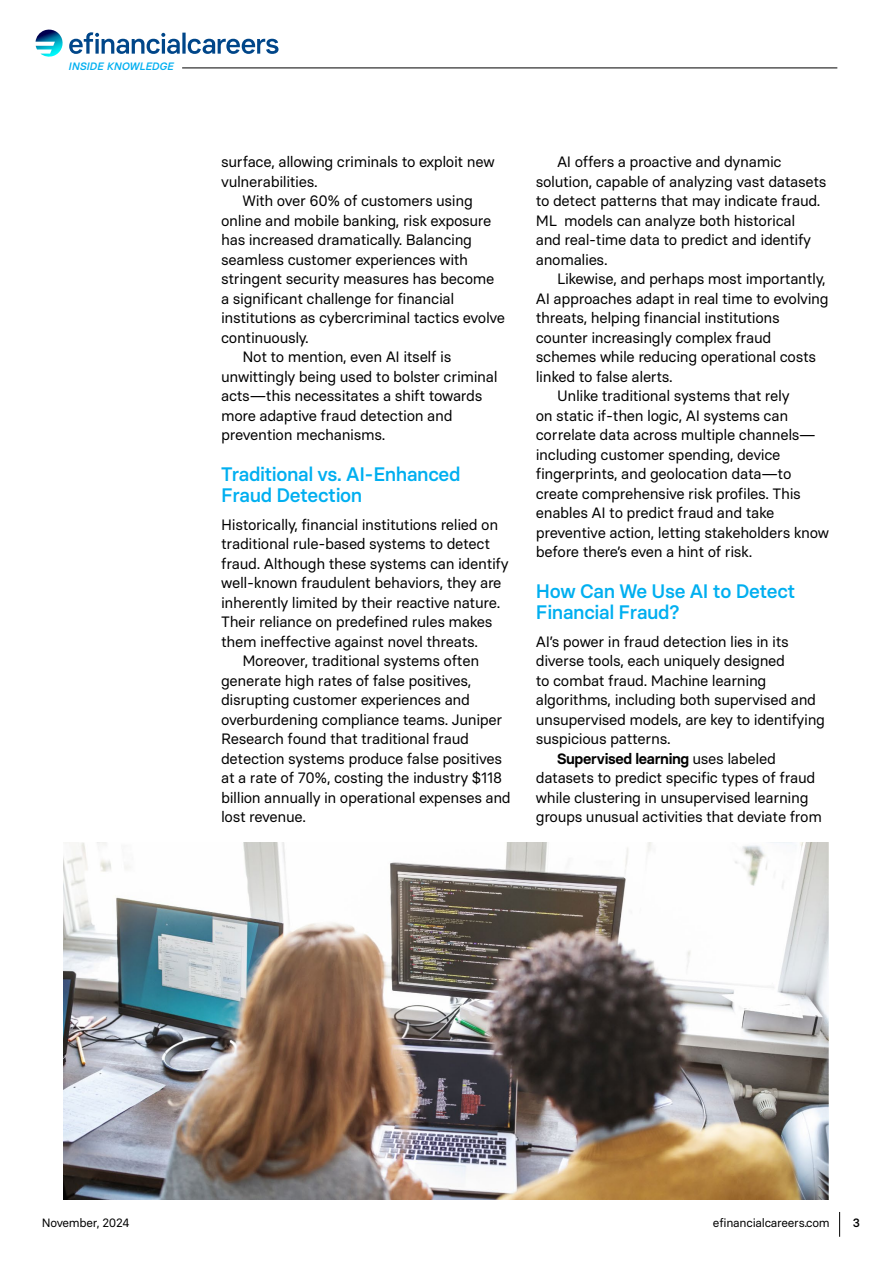
<style>
.page{position:relative;width:893px;height:1263px;background:#fff}
.page>*{position:absolute;margin:0;border:0;box-sizing:border-box;transform-origin:0 0}
.t1{font:500 19.5px/21px "Basier Square";letter-spacing:-.02em;color:#00aff0}
.t2{font:15px/19.5px "Basier Square";letter-spacing:-.02em;color:#000}
.t3{font:600 15px "Basier Square";letter-spacing:-.02em;color:#000}
.t4{font:12px "Basier Square";letter-spacing:-.02em;color:#000}
.t5{font:500 12px "Basier Square";color:#000}
.t6{font:italic 500 10.65px "Basier Square";color:#00aff0}
.s1{font-weight:400}
</style>
<div class="page">
<svg style="left:839px;top:1212px;width:1px;height:25px"></svg>
<hr style="left:182px;top:68px;width:655px;height:1px;background:#000">
<svg style="left:36px;top:29px;width:243px;height:28px"></svg>
<img style="left:63px;top:842px;width:766px;height:357px">
<p class="t6" style="left:68px;top:60px;width:107px">INSIDE KNOWLEDGE</p>
<p class="t2" style="left:221px;top:152px;width:275px">surface, allowing criminals to exploit new vulnerabilities.</p>
<p class="t2" style="left:242px;top:191px;width:232px">With over 60% of customers using</p>
<p class="t2" style="left:221px;top:210px;width:272px">online and mobile banking, risk exposure</p>
<p class="t2" style="left:221px;top:230px;width:253px">has increased dramatically. Balancing</p>
<p class="t2" style="left:221px;top:249px;width:249px">seamless customer experiences with</p>
<p class="t2" style="left:221px;top:269px;width:275px">stringent security measures has become</p>
<p class="t2" style="left:221px;top:288px;width:235px">a significant challenge for financial</p>
<p class="t2" style="left:221px;top:308px;width:286px">institutions as cybercriminal tactics evolve</p>
<p class="t2" style="left:221px;top:327px;width:89px">continuously.</p>
<p class="t2" style="left:242px;top:347px;width:210px">Not to mention, even AI itself is</p>
<p class="t2" style="left:221px;top:366px;width:278px">unwittingly being used to bolster criminal</p>
<p class="t2" style="left:221px;top:386px;width:263px">acts—this necessitates a shift towards</p>
<p class="t2" style="left:221px;top:405px;width:233px">more adaptive fraud detection and</p>
<p class="t2" style="left:221px;top:425px;width:166px">prevention mechanisms.</p>
<h1 class="t1" style="left:221px;top:463px;width:241px">Traditional vs. AI-Enhanced<br>Fraud Detection</h1>
<p class="t2" style="left:221px;top:514px;width:279px">Historically, financial institutions relied on</p>
<p class="t2" style="left:221px;top:534px;width:271px">traditional rule-based systems to detect</p>
<p class="t2" style="left:221px;top:553px;width:289px">fraud. Although these systems can identify</p>
<p class="t2" style="left:221px;top:573px;width:282px">well-known fraudulent behaviors, they are</p>
<p class="t2" style="left:221px;top:592px;width:281px">inherently limited by their reactive nature.</p>
<p class="t2" style="left:221px;top:612px;width:273px">Their reliance on predefined rules makes</p>
<p class="t2" style="left:221px;top:631px;width:258px">them ineffective against novel threats.</p>
<p class="t2" style="left:242px;top:651px;width:238px">Moreover, traditional systems often</p>
<p class="t2" style="left:221px;top:670px;width:252px">generate high rates of false positives,</p>
<p class="t2" style="left:221px;top:690px;width:250px">disrupting customer experiences and</p>
<p class="t2" style="left:221px;top:709px;width:283px">overburdening compliance teams. Juniper</p>
<p class="t2" style="left:221px;top:729px;width:249px">Research found that traditional fraud</p>
<p class="t2" style="left:221px;top:748px;width:282px">detection systems produce false positives</p>
<p class="t2" style="left:221px;top:768px;width:283px">at a rate of 70%, costing the industry $118</p>
<p class="t2" style="left:221px;top:787px;width:291px">billion annually in operational expenses and</p>
<p class="t2" style="left:221px;top:807px;width:87px">lost revenue.</p>
<p class="t2" style="left:536px;top:152px;width:292px;text-indent:21px">AI offers a proactive and dynamic solution, capable of analyzing vast datasets to detect patterns that may indicate fraud.<br>ML models can analyze both historical<br>and real-time data to predict and identify anomalies.</p>
<p class="t2" style="left:557px;top:269px;width:270px">Likewise, and perhaps most importantly,</p>
<p class="t2" style="left:536px;top:288px;width:294px">AI approaches adapt in real time to evolving</p>
<p class="t2" style="left:536px;top:308px;width:246px">threats, helping financial institutions</p>
<p class="t2" style="left:536px;top:327px;width:237px">counter increasingly complex fraud</p>
<p class="t2" style="left:536px;top:347px;width:282px">schemes while reducing operational costs</p>
<p class="t2" style="left:536px;top:366px;width:139px">linked to false alerts.</p>
<p class="t2" style="left:557px;top:386px;width:234px">Unlike traditional systems that rely</p>
<p class="t2" style="left:536px;top:405px;width:254px">on static if-then logic, AI systems can</p>
<p class="t2" style="left:536px;top:425px;width:281px">correlate data across multiple channels—</p>
<p class="t2" style="left:536px;top:444px;width:246px">including customer spending, device</p>
<p class="t2" style="left:536px;top:464px;width:257px">fingerprints, and geolocation data—to</p>
<p class="t2" style="left:536px;top:483px;width:267px">create comprehensive risk profiles. This</p>
<p class="t2" style="left:536px;top:503px;width:240px">enables AI to predict fraud and take</p>
<p class="t2" style="left:536px;top:522px;width:295px">preventive action, letting stakeholders know</p>
<p class="t2" style="left:536px;top:542px;width:218px">before there’s even a hint of risk.</p>
<h1 class="t1" style="left:536px;top:580px;width:261px">How Can We Use AI to Detect<br>Financial Fraud?</h1>
<p class="t2" style="left:536px;top:631px;width:255px">AI’s power in fraud detection lies in its</p>
<p class="t2" style="left:536px;top:651px;width:251px">diverse tools, each uniquely designed</p>
<p class="t2" style="left:536px;top:670px;width:232px">to combat fraud. Machine learning</p>
<p class="t2" style="left:536px;top:690px;width:282px">algorithms, including both supervised and</p>
<p class="t2" style="left:536px;top:709px;width:291px">unsupervised models, are key to identifying</p>
<p class="t2" style="left:536px;top:729px;width:136px">suspicious patterns.</p>
<p class="t3" style="left:557px;top:749px;width:220px">Supervised learning <span class="s1">uses labeled</span></p>
<p class="t2" style="left:536px;top:768px;width:281px">datasets to predict specific types of fraud</p>
<p class="t2" style="left:536px;top:787px;width:274px">while clustering in unsupervised learning</p>
<p class="t2" style="left:536px;top:807px;width:288px">groups unusual activities that deviate from</p>
<p class="t4" style="left:42px;top:1215px;width:89px">November, 2024</p>
<p class="t4" style="left:713px;top:1215px;width:118px">efinancialcareers.com</p>
<p class="t5" style="left:853px;top:1215px;width:9px">3</p>
</div>
